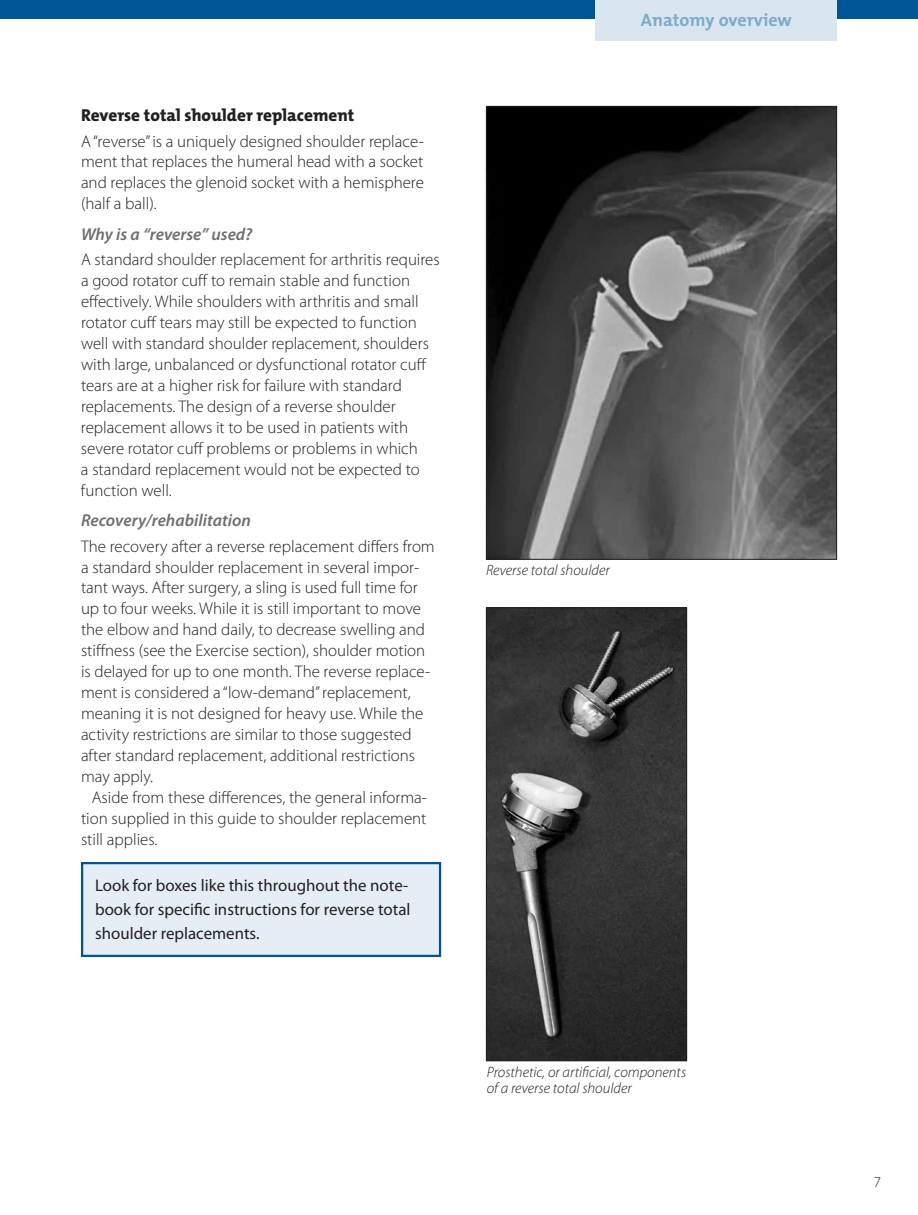
<style>
.page{position:relative;width:918px;height:1215px;background:#fff}
.page>*{position:absolute;margin:0;border:0;box-sizing:border-box;transform-origin:0 0}
.t1{font:700 18px "The Mix";color:#80aacb}
.t2{font:italic 600 17.25px "Myriad Pro";color:#6d6e71}
.t3{font:800 17.25px "The Mix";color:#231f20}
.t4{font:300 16.8px/21px "Myriad Pro";color:#231f20;text-align:justify}
.t5{font:16.8px/24px "Myriad Pro";color:#231f20}
.t6{font:italic 300 15px/16.5px "Myriad Pro";color:#231f20}
.t7{font:300 15px "Myriad Pro";color:#231f20}
</style>
<div class="page">
<div style="left:0;top:0;width:918px;height:18px;background:#005596"></div>
<img style="left:488px;top:610px;width:197px;height:449px">
<div style="left:486px;top:608px;width:201px;height:453px;border:1px solid #231f20"></div>
<img style="left:488px;top:108px;width:347px;height:450px">
<div style="left:486px;top:106px;width:351px;height:454px;border:1px solid #231f20"></div>
<div style="left:82px;top:863px;width:358px;height:93px;background:#e6eef5"></div>
<div style="left:81px;top:862px;width:360px;height:95px;border:2px solid #005596"></div>
<div style="left:596px;top:0;width:241px;height:40px;background:#d9e6ef"></div>
<p class="t3" style="left:81px;top:104px;width:275px">Reverse total shoulder replacement</p>
<p class="t4" style="left:81px;top:131px;width:344px">A“reverse”is a uniquely designed shoulder replace&shy;ment that replaces the humeral head with a socket and replaces the glenoid socket with a hemisphere (half a ball).</p>
<p class="t2" style="left:81px;top:224px;width:173px">Why is a “reverse” used?</p>
<p class="t4" style="left:81px;top:249px;width:360px;text-align:left">A standard shoulder replacement for arthritis requires a good rotator cuff to remain stable and function effectively. While shoulders with arthritis and small rotator cuff tears may still be expected to function well with standard shoulder replacement, shoulders with large, unbalanced or dysfunctional rotator cuff tears are at a higher risk for failure with standard replacements. The design of a reverse shoulder replacement allows it to be used in patients with severe rotator cuff problems or problems in which<br>a standard replacement would not be expected to function well.</p>
<p class="t2" style="left:81px;top:511px;width:172px">Recovery/rehabilitation</p>
<p class="t4" style="left:81px;top:536px;width:355px;text-align:left">The recovery after a reverse replacement differs from a standard shoulder replacement in several impor&shy;tant ways. After surgery, a sling is used full time for up to four weeks. While it is still important to move the elbow and hand daily, to decrease swelling and stiffness (see the Exercise section), shoulder motion is delayed for up to one month. The reverse replace&shy;ment is considered a “low-demand”replacement, meaning it is not designed for heavy use. While the activity restrictions are similar to those suggested after standard replacement, additional restrictions may apply.</p>
<p class="t4" style="left:81px;top:788px;width:347px;text-indent:11px">Aside from these differences, the general informa&shy;tion supplied in this guide to shoulder replacement still applies.</p>
<p class="t5" style="left:95px;top:874px;width:317px">Look for boxes like this throughout the note&shy;book for specific instructions for reverse total shoulder replacements.</p>
<p class="t1" style="left:641px;top:9px;width:153px">Anatomy overview</p>
<p class="t6" style="left:486px;top:563px;width:125px">Reverse total shoulder</p>
<p class="t6" style="left:487px;top:1064px;width:201px">Prosthetic, or artificial, components of a reverse total shoulder</p>
<p class="t7" style="left:874px;top:1174px;width:9px">7</p>
</div>
